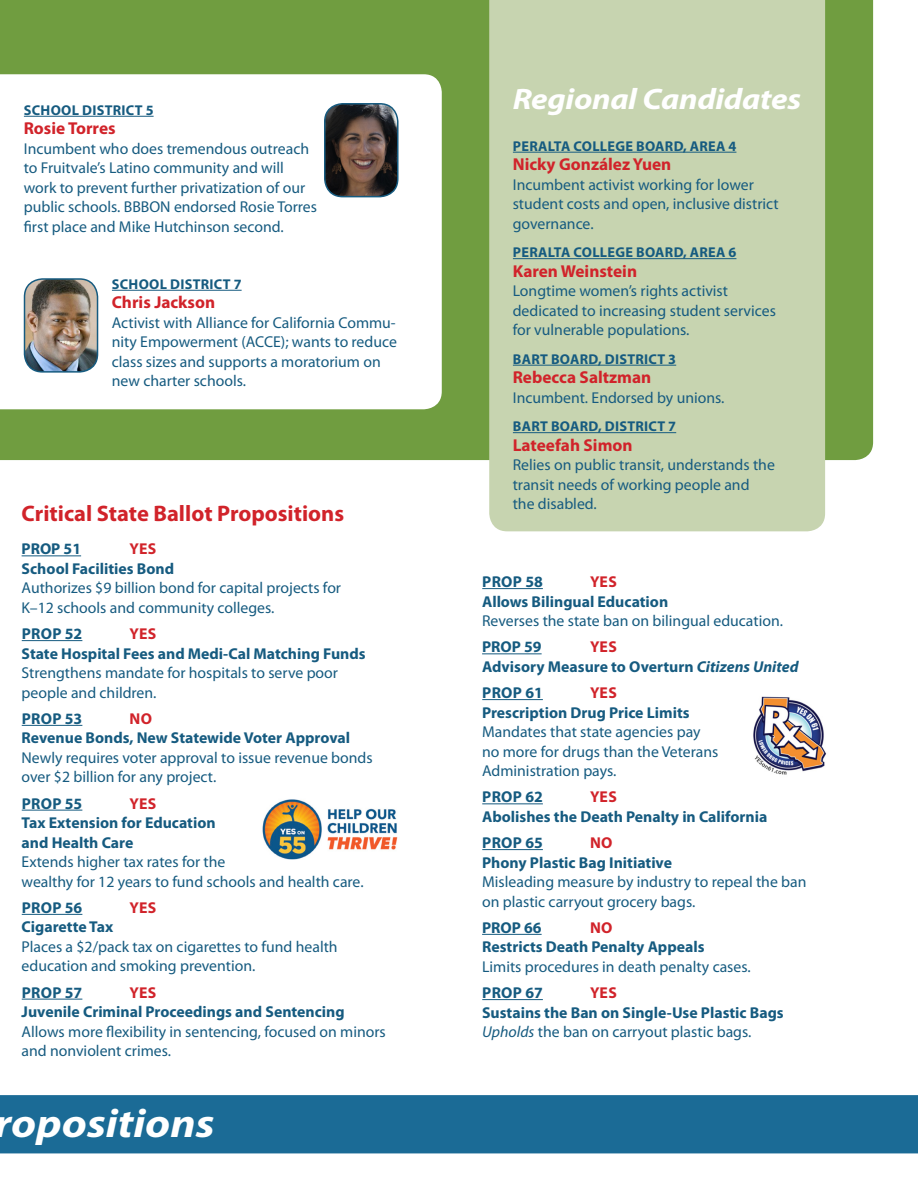
<style>
.page{position:relative;width:918px;height:1188px;background:#fff}
.page>*{position:absolute;margin:0;border:0;box-sizing:border-box;transform-origin:0 0}
.t1{font:italic 700 40.5px "Myriad Pro";color:#fff;scale:1.11 1}
.HD_1_more_or_less{font:italic 700 29.7px "Myriad Pro";letter-spacing:-.01em;color:#fff;scale:1.11 1}
.HD_3{font:700 22.5px "Myriad Pro";color:#d1232a}
.Measures_text{font:700 17.25px "Myriad Pro";color:#d1232a}
.Measures_text-2{font:15.75px/19.5px "Myriad Pro";color:#165b80}
.Measures_text-3{font:700 15.75px/19.5px "Myriad Pro";color:#165b80}
.Measure_number{font:700 15.75px/19.5px "Myriad Pro";color:#165b80}
.Measure_number-2{font:15.75px/19.5px "Myriad Pro";color:#165b80}
.Measure_number-3{font:700 15.75px "Myriad Pro";letter-spacing:.02em;color:#d1232a}
.Measures_text-4{font:700 15.75px "Myriad Pro";color:#d1232a}
.Measures_text-5{font:700 14.25px "Myriad Pro";letter-spacing:.02em;color:#165b80}
.s1{font-weight:700}
.s2{font-style:italic}
.s3{color:#d1232a}
</style>
<div class="page">
<div style="left:0;top:0;width:873px;height:460px;background:#709d40"></div>
<svg style="left:0;top:74px;width:442px;height:335px"></svg>
<hr style="left:24px;top:116px;width:130px;height:1px;background:#165b80">
<hr style="left:112px;top:290px;width:130px;height:1px;background:#165b80">
<hr style="left:22px;top:555px;width:59px;height:1px;background:#165b80">
<hr style="left:22px;top:640px;width:60px;height:1px;background:#165b80">
<hr style="left:22px;top:725px;width:60px;height:1px;background:#165b80">
<hr style="left:22px;top:810px;width:60px;height:1px;background:#165b80">
<hr style="left:22px;top:914px;width:60px;height:1px;background:#165b80">
<hr style="left:22px;top:999px;width:60px;height:1px;background:#165b80">
<hr style="left:482px;top:588px;width:61px;height:1px;background:#165b80">
<hr style="left:482px;top:653px;width:60px;height:1px;background:#165b80">
<hr style="left:482px;top:699px;width:61px;height:1px;background:#165b80">
<hr style="left:482px;top:803px;width:61px;height:1px;background:#165b80">
<hr style="left:482px;top:849px;width:61px;height:1px;background:#165b80">
<hr style="left:482px;top:934px;width:60px;height:1px;background:#165b80">
<hr style="left:482px;top:999px;width:61px;height:1px;background:#165b80">
<img style="left:325px;top:104px;width:73px;height:93px">
<div style="left:324px;top:103px;width:75px;height:94px;border:2px solid #165b80;border-radius:18px"></div>
<img style="left:25px;top:279px;width:73px;height:93px">
<div style="left:24px;top:278px;width:74px;height:95px;border:2px solid #165b80;border-radius:18px"></div>
<div style="left:0;top:1095px;width:918px;height:58px;background:#1b6b96"></div>
<div style="left:489px;top:0;width:336px;height:531px;background:#c7d4b0"></div>
<hr style="left:513px;top:152px;width:223px;height:1px;background:#165b80">
<hr style="left:513px;top:258px;width:223px;height:1px;background:#165b80">
<hr style="left:513px;top:365px;width:163px;height:1px;background:#165b80">
<hr style="left:513px;top:432px;width:163px;height:1px;background:#165b80">
<img style="left:262px;top:799px;width:136px;height:61px">
<img style="left:753px;top:696px;width:74px;height:79px">
<p class="Measures_text-5" style="left:24px;top:101px;width:131px">SCHOOL DISTRICT 5</p>
<p class="Measures_text" style="left:24px;top:117px;width:93px">Rosie Torres</p>
<p class="Measures_text-2" style="left:24px;top:139px;width:295px">Incumbent who does tremendous outreach to Fruitvale’s Latino community and will work to prevent further privatization of our public schools. BBBON endorsed Rosie Torres first place and Mike Hutchinson second.</p>
<p class="Measures_text-5" style="left:112px;top:275px;width:131px">SCHOOL DISTRICT 7</p>
<p class="Measures_text" style="left:112px;top:291px;width:105px">Chris Jackson</p>
<p class="Measures_text-2" style="left:112px;top:313px;width:287px">Activist with Alliance for California Commu&shy;nity Empowerment (ACCE); wants to reduce class sizes and supports a moratorium on new charter schools.</p>
<p class="HD_3" style="left:22px;top:499px;width:324px">Critical State Ballot Propositions</p>
<p class="Measure_number" style="left:22px;top:539px;width:61px">PROP 51</p>
<p class="Measure_number-3" style="left:130px;top:539px;width:28px">YES</p>
<p class="Measures_text-3" style="left:22px;top:558px;width:154px">School Facilities Bond</p>
<p class="Measures_text-2" style="left:22px;top:578px;width:321px">Authorizes $9 billion bond for capital projects for<br>K–12 schools and community colleges.</p>
<p class="Measure_number" style="left:22px;top:623px;width:62px">PROP 52</p>
<p class="Measure_number-3" style="left:130px;top:623px;width:28px">YES</p>
<p class="Measures_text-3" style="left:22px;top:643px;width:346px">State Hospital Fees and Medi-Cal Matching Funds</p>
<p class="Measures_text-2" style="left:22px;top:663px;width:318px">Strengthens mandate for hospitals to serve poor people and children.</p>
<p class="Measure_number" style="left:22px;top:708px;width:62px">PROP 53</p>
<p class="Measure_number-3" style="left:130px;top:708px;width:24px">NO</p>
<p class="Measures_text-3" style="left:22px;top:728px;width:330px">Revenue Bonds, New Statewide Voter Approval</p>
<p class="Measures_text-2" style="left:22px;top:748px;width:353px">Newly requires voter approval to issue revenue bonds over $2 billion for any project.</p>
<p class="Measure_number" style="left:22px;top:793px;width:62px">PROP 55</p>
<p class="Measure_number-3" style="left:130px;top:793px;width:28px">YES</p>
<p class="Measures_text-3" style="left:22px;top:812px;width:196px">Tax Extension for Education and Health Care</p>
<p class="Measures_text-2" style="left:22px;top:852px;width:343px">Extends higher tax rates for the<br>wealthy for 12 years to fund schools and health care.</p>
<p class="Measure_number" style="left:22px;top:897px;width:62px">PROP 56</p>
<p class="Measure_number-3" style="left:130px;top:897px;width:28px">YES</p>
<p class="Measures_text-3" style="left:22px;top:917px;width:93px">Cigarette Tax</p>
<p class="Measures_text-2" style="left:22px;top:937px;width:318px">Places a $2/pack tax on cigarettes to fund health education and smoking prevention.</p>
<p class="Measures_text-3" style="left:22px;top:982px;width:62px">PROP 57</p>
<p class="Measures_text-4" style="left:130px;top:982px;width:28px">YES</p>
<p class="Measures_text-3" style="left:22px;top:1001px;width:325px">Juvenile Criminal Proceedings and Sentencing</p>
<p class="Measures_text-2" style="left:22px;top:1021px;width:366px">Allows more flexibility in sentencing, focused on minors and nonviolent crimes.</p>
<h1 class="t1" style="left:-5px;top:1097px;width:200px">ropositions</h1>
<p class="HD_1_more_or_less" style="left:513px;top:79px;width:261px">Regional Candidates</p>
<p class="Measures_text-5" style="left:513px;top:137px;width:225px">PERALTA COLLEGE BOARD, AREA 4</p>
<p class="Measures_text" style="left:513px;top:153px;width:160px">Nicky González Yuen</p>
<p class="Measures_text-2" style="left:513px;top:174px;width:268px">Incumbent activist working for lower student costs and open, inclusive district governance.</p>
<p class="Measures_text-5" style="left:513px;top:243px;width:225px">PERALTA COLLEGE BOARD, AREA 6</p>
<p class="Measures_text" style="left:513px;top:260px;width:126px">Karen Weinstein</p>
<p class="Measures_text-2" style="left:513px;top:281px;width:265px">Longtime women’s rights activist dedicated to increasing student services for vulnerable populations.</p>
<p class="Measures_text-5" style="left:513px;top:350px;width:165px">BART BOARD, DISTRICT 3</p>
<p class="Measures_text" style="left:513px;top:366px;width:140px">Rebecca Saltzman</p>
<p class="Measures_text-2" style="left:513px;top:387px;width:213px">Incumbent. Endorsed by unions.</p>
<p class="Measures_text-5" style="left:513px;top:417px;width:165px">BART BOARD, DISTRICT 7</p>
<p class="Measures_text" style="left:513px;top:434px;width:121px">Lateefah Simon</p>
<p class="Measures_text-2" style="left:513px;top:455px;width:264px">Relies on public transit, understands the transit needs of working people and the disabled.</p>
<p class="Measure_number" style="left:482px;top:571px;width:62px">PROP 58</p>
<p class="Measure_number-3" style="left:590px;top:571px;width:28px">YES</p>
<p class="Measure_number-2" style="left:482px;top:591px;width:302px"><span class="s1">Allows Bilingual Education<br></span>Reverses the state ban on bilingual education.</p>
<p class="Measure_number" style="left:482px;top:637px;width:61px">PROP 59</p>
<p class="Measure_number-3" style="left:590px;top:637px;width:28px">YES</p>
<p class="Measures_text-3" style="left:482px;top:656px;width:318px">Advisory Measure to Overturn <span class="s2">Citizens United</span></p>
<p class="Measure_number" style="left:482px;top:682px;width:62px">PROP 61</p>
<p class="Measure_number" style="left:482px;top:682px;width:209px;text-indent:108px"><span class="s3">YES<br></span>Prescription Drug Price Limits</p>
<p class="Measures_text-2" style="left:482px;top:722px;width:238px">Mandates that state agencies pay no more for drugs than the Veterans<br>Administration pays.</p>
<p class="Measure_number" style="left:482px;top:787px;width:62px">PROP 62</p>
<p class="Measure_number" style="left:482px;top:787px;width:287px;text-indent:108px"><span class="s3">YES<br></span>Abolishes the Death Penalty in California</p>
<p class="Measure_number" style="left:482px;top:832px;width:62px">PROP 65</p>
<p class="Measure_number" style="left:482px;top:832px;width:191px;text-indent:108px"><span class="s3">NO<br></span>Phony Plastic Bag Initiative</p>
<p class="Measures_text-2" style="left:482px;top:872px;width:326px">Misleading measure by industry to repeal the ban on plastic carryout grocery bags.</p>
<p class="Measure_number" style="left:482px;top:917px;width:61px">PROP 66</p>
<p class="Measure_number" style="left:482px;top:917px;width:224px;text-indent:108px"><span class="s3">NO<br></span>Restricts Death Penalty Appeals</p>
<p class="Measures_text-2" style="left:482px;top:957px;width:270px">Limits procedures in death penalty cases.</p>
<p class="Measures_text-3" style="left:482px;top:982px;width:62px">PROP 67</p>
<p class="Measures_text-3" style="left:482px;top:982px;width:303px;text-indent:108px"><span class="s3">YES<br></span>Sustains the Ban on Single-Use Plastic Bags</p>
<p class="Measures_text-2" style="left:482px;top:1022px;width:271px"><span class="s2">Upholds</span> the ban on carryout plastic bags.</p>
</div>
